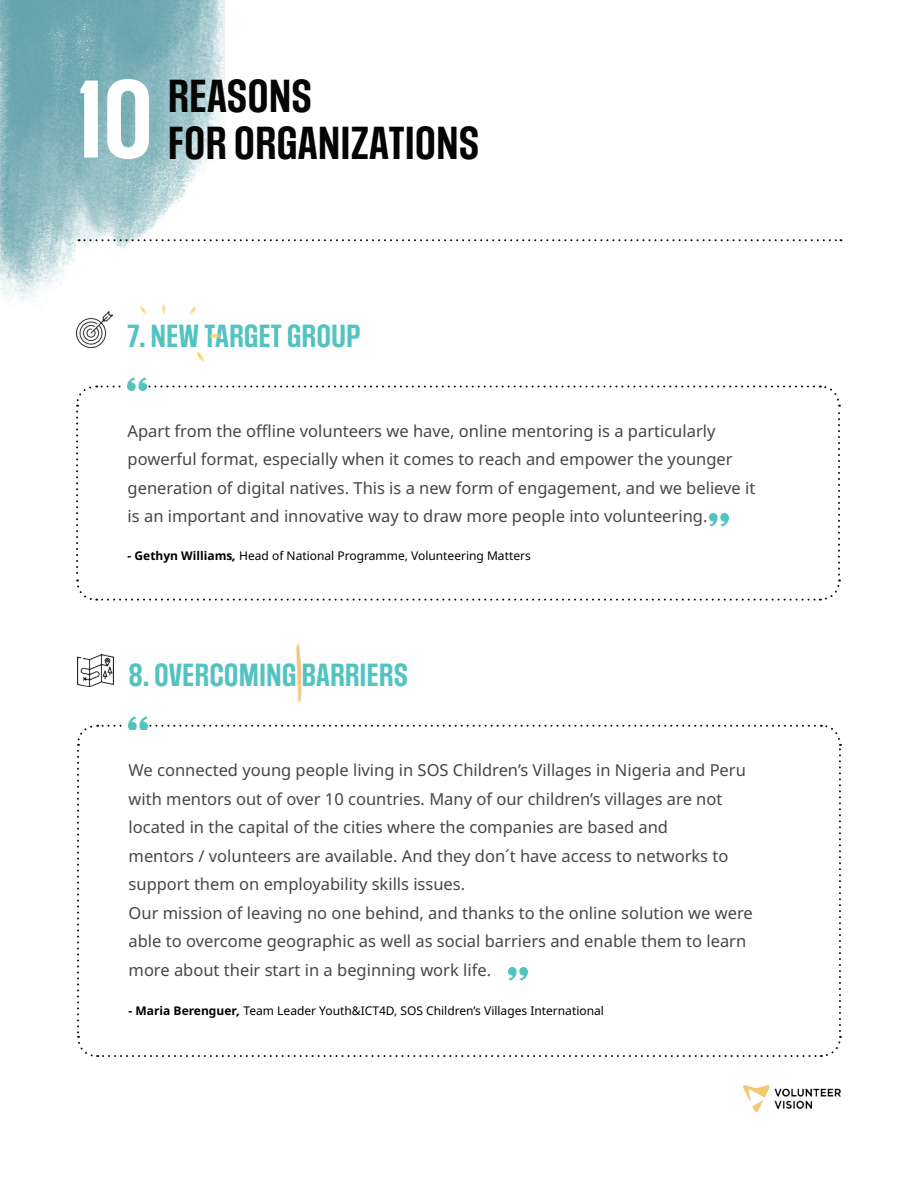
<style>
.page{position:relative;width:918px;height:1188px;background:#fff}
.page>*{position:absolute;margin:0;border:0;box-sizing:border-box;transform-origin:0 0}
.t1{font:600 93px "Social Gothic";color:#fff}
.t2{font:600 39px "Social Gothic";color:#040503}
.t3{font:600 27px "Social Gothic";color:#53c3c1}
.t4{font:16.5px/28.5px "Noto Sans";color:#454648}
.t5{font:12px "Noto Sans";color:#000}
.s1{font-weight:700}
.s2{font-weight:800;font-style:italic}
</style>
<div class="page">
<img style="left:0;top:0;width:225px;height:317px">
<svg style="left:79px;top:239px;width:762px;height:2px"></svg>
<img style="left:77px;top:311px;width:35px;height:36px">
<img style="left:77px;top:655px;width:36px;height:31px">
<svg style="left:76px;top:385px;width:765px;height:216px"></svg>
<svg style="left:77px;top:724px;width:765px;height:333px"></svg>
<svg style="left:124px;top:383px;width:24px;height:8px"></svg>
<svg style="left:125px;top:722px;width:24px;height:8px"></svg>
<img style="left:128px;top:378px;width:19px;height:13px">
<img style="left:129px;top:717px;width:18px;height:13px">
<img style="left:709px;top:513px;width:19px;height:13px">
<img style="left:509px;top:968px;width:19px;height:12px">
<img style="left:743px;top:1086px;width:98px;height:25px">
<img style="left:296px;top:642px;width:5px;height:64px">
<img style="left:141px;top:304px;width:78px;height:57px">
<h1 class="t1" style="left:78px;top:59px;width:77px">10</h1>
<h2 class="t2" style="left:168px;top:71px;width:146px">REASONS</h2>
<h2 class="t2" style="left:168px;top:118px;width:313px">FOR ORGANIZATIONS</h2>
<h3 class="t3" style="left:128px;top:318px;width:235px">7. NEW TARGET GROUP</h3>
<p class="t4" style="left:128px;top:417px;width:629px">Apart from the offline volunteers we have, online mentoring is a particularly powerful format, especially when it comes to reach and empower the younger generation of digital natives. This is a new form of engagement, and we believe it is an important and innovative way to draw more people into volunteering.</p>
<p class="t5" style="left:128px;top:547px;width:405px"><span class="s1">- Gethyn Williams</span><span class="s2">,</span> Head of National Programme, Volunteering Matters</p>
<h3 class="t3" style="left:129px;top:658px;width:281px">8. OVERCOMING BARRIERS</h3>
<p class="t4" style="left:129px;top:756px;width:626px">We connected young people living in SOS Children’s Villages in Nigeria and Peru with mentors out of over 10 countries. Many of our children’s villages are not located in the capital of the cities where the companies are based and<br>mentors / volunteers are available. And they don´t have access to networks to support them on employability skills issues.<br>Our mission of leaving no one behind, and thanks to the online solution we were able to overcome geographic as well as social barriers and enable them to learn more about their start in a beginning work life.</p>
<p class="t5" style="left:129px;top:1002px;width:477px"><span class="s1">- Maria Berenguer</span><span class="s2">,</span> Team Leader Youth&amp;ICT4D, SOS Children’s Villages International</p>
</div>
